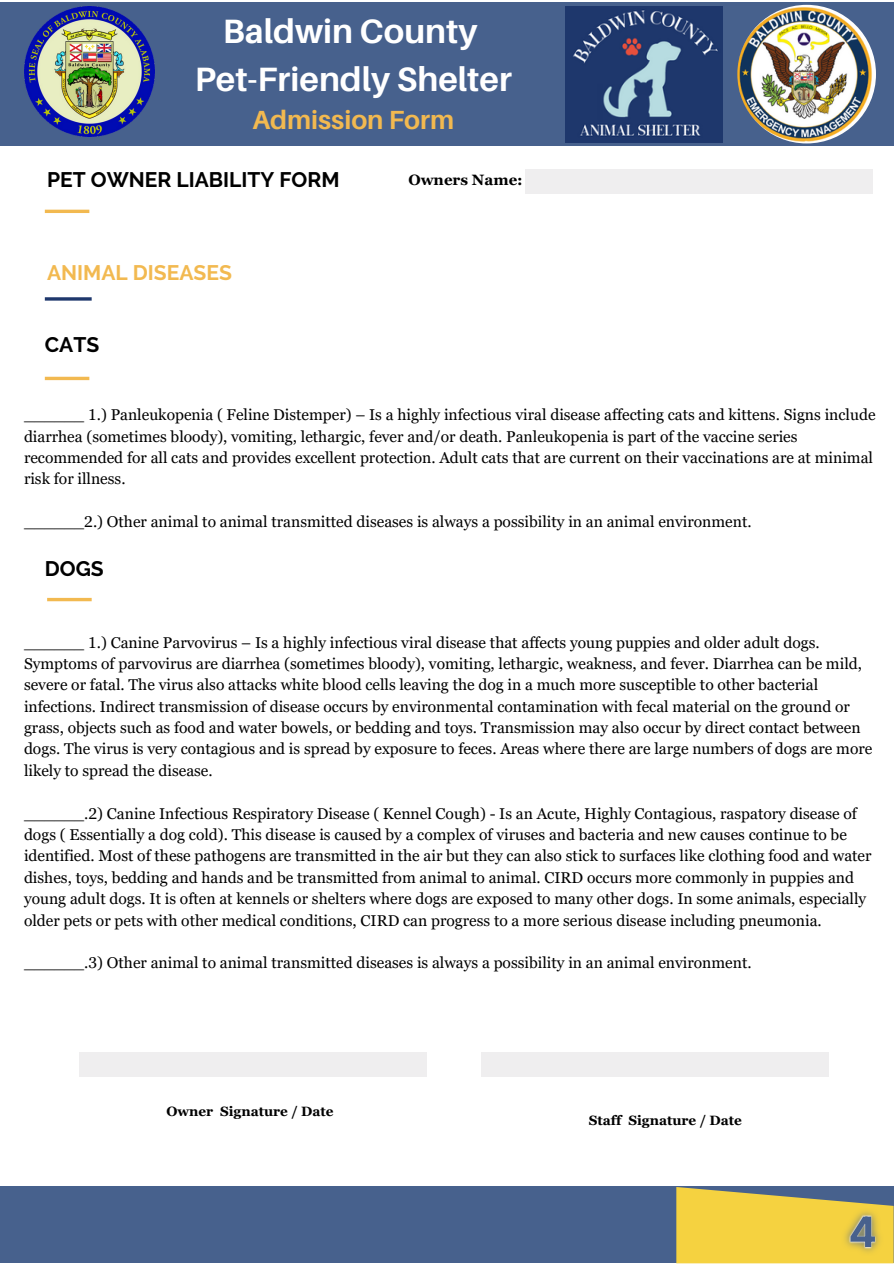
<style>
.page{position:relative;width:894px;height:1264px;background:#fff}
.page>*{position:absolute;margin:0;border:0;box-sizing:border-box;transform-origin:0 0}
.t1{font:700 33.75px/47.2px "Aileron";color:#fff;text-align:center}
.t2{font:700 26.25px "Aileron";color:#f2b950}
.t3{font:700 21px "Raleway";color:#000}
.t4{font:700 21px "Raleway";color:#f2b950}
.t5{font:15.6px/21.3px "Georgia Pro";color:#000}
.t6{font:700 15px "Georgia Pro";color:#000}
.t7{font:700 13.5px "Georgia Pro";color:#000}
</style>
<div class="page">
<div style="left:0;top:3px;width:893px;height:143px;background:#47618d"></div>
<img style="left:24px;top:6px;width:130px;height:131px">
<hr style="left:45px;top:210px;width:44px;height:3px;background:#f2b950">
<div style="left:524px;top:170px;width:348px;height:24px;background:#efeeef"></div>
<hr style="left:45px;top:297px;width:47px;height:3px;background:#1e376c">
<hr style="left:45px;top:377px;width:44px;height:3px;background:#f2b950">
<hr style="left:47px;top:598px;width:45px;height:3px;background:#f2b950">
<div style="left:0;top:1186px;width:893px;height:77px;background:#47618d"></div>
<div style="left:79px;top:1052px;width:348px;height:24px;background:#efeeef"></div>
<div style="left:480px;top:1052px;width:348px;height:24px;background:#efeeef"></div>
<img style="left:565px;top:6px;width:157px;height:136px">
<svg style="left:676px;top:1187px;width:217px;height:75px;background:#d9bf4d"></svg>
<img style="left:737px;top:5px;width:138px;height:138px;border-radius:50%">
<h4 class="t1" style="left:195px;top:7px;width:318px">Baldwin County<br>Pet-Friendly Shelter</h4>
<h4 class="t2" style="left:252px;top:103px;width:203px">Admission Form</h4>
<h2 class="t3" style="left:47px;top:167px;width:294px">PET OWNER LIABILITY FORM</h2>
<h4 class="t6" style="left:408px;top:171px;width:116px">Owners Name:</h4>
<h4 class="t4" style="left:47px;top:260px;width:186px">ANIMAL DISEASES</h4>
<h4 class="t3" style="left:45px;top:332px;width:56px">CATS</h4>
<p class="t5" style="left:24px;top:404px;width:852px">______ 1.) Panleukopenia ( Feline Distemper) – Is a highly infectious viral disease affecting cats and kittens. Signs include diarrhea (sometimes bloody), vomiting, lethargic, fever and/or death. Panleukopenia is part of the vaccine series recommended for all cats and provides excellent protection. Adult cats that are current on their vaccinations are at minimal risk for illness.</p>
<p class="t5" style="left:24px;top:511px;width:729px">______2.) Other animal to animal transmitted diseases is always a possibility in an animal environment.</p>
<h4 class="t3" style="left:45px;top:556px;width:60px">DOGS</h4>
<h1 class="t5" style="left:24px;top:631px;width:849px">______ 1.) Canine Parvovirus – Is a highly infectious viral disease that affects young puppies and older adult dogs.<br>Symptoms of parvovirus are diarrhea (sometimes bloody), vomiting, lethargic, weakness, and fever. Diarrhea can be mild, severe or fatal. The virus also attacks white blood cells leaving the dog in a much more susceptible to other bacterial infections. Indirect transmission of disease occurs by environmental contamination with fecal material on the ground or grass, objects such as food and water bowels, or bedding and toys. Transmission may also occur by direct contact between dogs. The virus is very contagious and is spread by exposure to feces. Areas where there are large numbers of dogs are more likely to spread the disease.</h1>
<h2 class="t5" style="left:24px;top:802px;width:848px">______.2) Canine Infectious Respiratory Disease ( Kennel Cough) - Is an Acute, Highly Contagious, raspatory disease of dogs ( Essentially a dog cold). This disease is caused by a complex of viruses and bacteria and new causes continue to be identified. Most of these pathogens are transmitted in the air but they can also stick to surfaces like clothing food and water dishes, toys, bedding and hands and be transmitted from animal to animal. CIRD occurs more commonly in puppies and young adult dogs. It is often at kennels or shelters where dogs are exposed to many other dogs. In some animals, especially older pets or pets with other medical conditions, CIRD can progress to a more serious disease including pneumonia.</h2>
<h3 class="t5" style="left:24px;top:952px;width:729px">______.3) Other animal to animal transmitted diseases is always a possibility in an animal environment.</h3>
<h2 class="t7" style="left:166px;top:1103px;width:169px">Owner Signature / Date</h2>
<h2 class="t7" style="left:588px;top:1112px;width:155px">Staff Signature / Date</h2>
</div>
